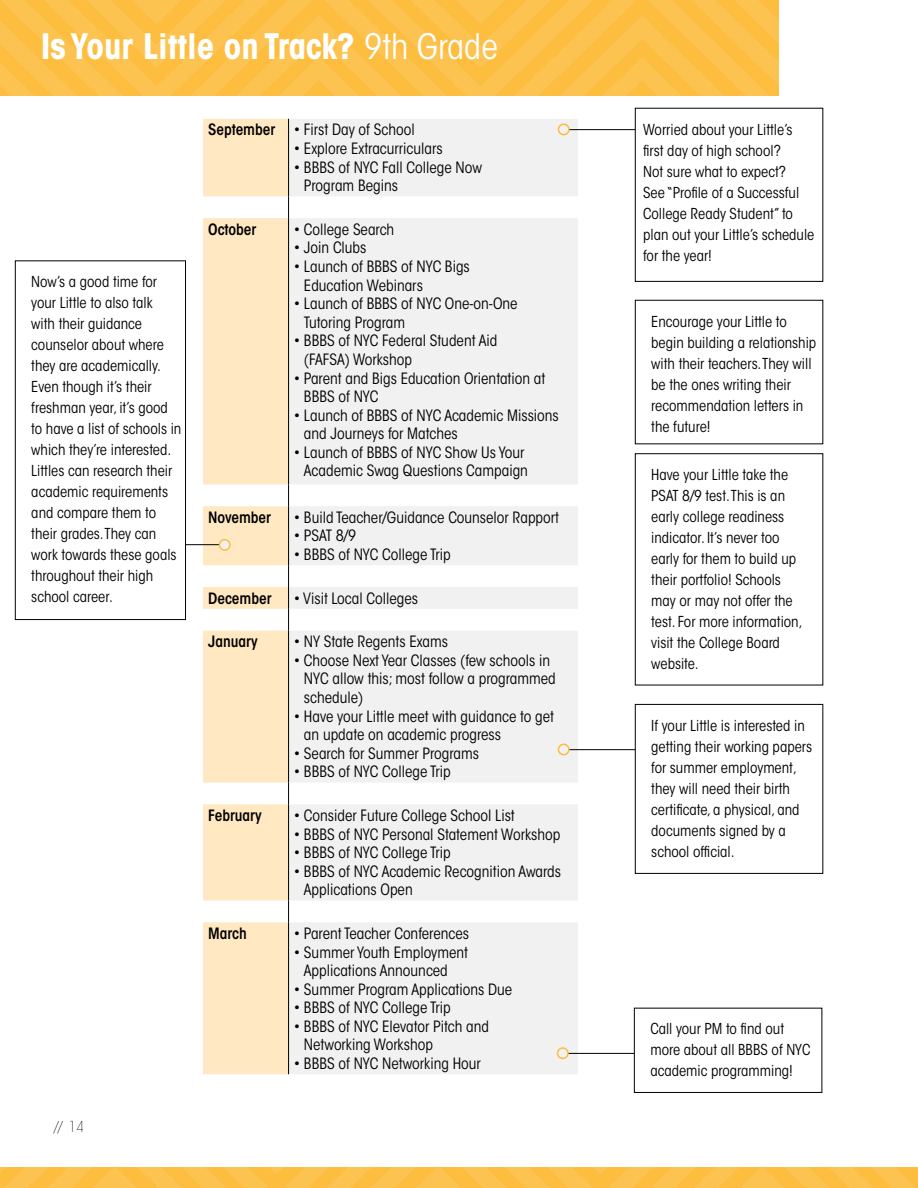
<style>
.page{position:relative;width:918px;height:1188px;background:#fff}
.page>*{position:absolute;margin:0;border:0;box-sizing:border-box;transform-origin:0 0}
.t1{font:700 condensed 34.8px "ITC Avant Garde Std";color:#fff}
.t2{font:condensed 15.45px/18.6px "ITC Avant Garde Std";color:#000}
.t3{font:600 condensed 15.45px "ITC Avant Garde Std";color:#000}
.t4{font:condensed 15px/21px "ITC Avant Garde Std";color:#000}
.t5{font:200 condensed 15px "ITC Avant Garde Std";color:#000}
.s1{font-weight:400}
.s2{font-weight:600}
</style>
<div class="page">
<img style="left:0;top:1167px;width:918px;height:21px">
<img style="left:0;top:0;width:778px;height:96px">
<svg style="left:203px;top:119px;width:85px;height:955px;background:#feebca"></svg>
<svg style="left:289px;top:119px;width:289px;height:955px;fill:#f1f1f2"></svg>
<hr style="left:288px;top:119px;width:1px;height:77px;background:#000">
<svg style="left:288px;top:196px;width:1px;height:22px"></svg>
<svg style="left:288px;top:484px;width:1px;height:22px"></svg>
<svg style="left:288px;top:783px;width:1px;height:21px"></svg>
<svg style="left:288px;top:901px;width:1px;height:21px"></svg>
<hr style="left:288px;top:218px;width:1px;height:266px;background:#000">
<hr style="left:288px;top:506px;width:1px;height:59px;background:#000">
<svg style="left:288px;top:565px;width:1px;height:66px"></svg>
<hr style="left:288px;top:631px;width:1px;height:152px;background:#000">
<hr style="left:288px;top:804px;width:1px;height:97px;background:#000">
<hr style="left:288px;top:922px;width:1px;height:152px;background:#000">
<div style="left:635px;top:108px;width:188px;height:174px;border:1px solid #000"></div>
<div style="left:15px;top:261px;width:171px;height:359px;border:1px solid #000"></div>
<div style="left:635px;top:704px;width:188px;height:170px;border:1px solid #000"></div>
<div style="left:634px;top:1008px;width:188px;height:85px;border:1px solid #000"></div>
<hr style="left:567px;top:129px;width:68px;height:1px;background:#000">
<hr style="left:567px;top:749px;width:68px;height:1px;background:#000">
<hr style="left:566px;top:1053px;width:68px;height:1px;background:#000">
<hr style="left:186px;top:544px;width:36px;height:1px;background:#000">
<div style="left:558px;top:124px;width:11px;height:11px;background:#f1f1f2;border-radius:50%"></div>
<div style="left:558px;top:123px;width:12px;height:12px;border:2px solid #fdbd3f;border-radius:50%"></div>
<div style="left:558px;top:744px;width:11px;height:11px;background:#f1f1f2;border-radius:50%"></div>
<div style="left:558px;top:744px;width:12px;height:11px;border:2px solid #fdbd3f;border-radius:50%"></div>
<div style="left:558px;top:1048px;width:10px;height:10px;background:#f1f1f2;border-radius:50%"></div>
<div style="left:557px;top:1047px;width:12px;height:12px;border:2px solid #fdbd3f;border-radius:50%"></div>
<div style="left:220px;top:540px;width:10px;height:10px;background:#f1f1f2;border-radius:50%"></div>
<div style="left:219px;top:539px;width:12px;height:12px;border:2px solid #fdbd3f;border-radius:50%"></div>
<h1 class="t1" style="left:41px;top:24px;width:459px">Is Your Little on Track? <span class="s1">9th Grade</span></h1>
<p class="t4" style="left:31px;top:271px;width:152px">Now’s a good time for your Little to also talk<br>with their guidance counselor about where they are academically.<br>Even though it’s their freshman year, it’s good to have a list of schools in which they’re interested.<br>Littles can research their academic requirements and compare them to their grades. They can work towards these goals throughout their high school career.</p>
<p class="t5" style="left:54px;top:1118px;width:31px">// 14</p>
<p class="t2" style="left:208px;top:121px;width:208px"><span class="s2">September</span> • First Day of School</p>
<p class="t2" style="left:294px;top:139px;width:151px">• Explore Extracurriculars</p>
<p class="t2" style="left:304px;top:158px;width:180px;text-indent:-10px">• BBBS of NYC Fall College Now<br>Program Begins</p>
<p class="t3" style="left:208px;top:220px;width:50px">October</p>
<p class="t2" style="left:294px;top:220px;width:102px">• College Search</p>
<p class="t2" style="left:294px;top:239px;width:74px">• Join Clubs</p>
<p class="t2" style="left:304px;top:257px;width:167px;text-indent:-10px">• Launch of BBBS of NYC Bigs<br>Education Webinars</p>
<p class="t2" style="left:304px;top:294px;width:215px;text-indent:-10px">• Launch of BBBS of NYC One-on-One<br>Tutoring Program</p>
<p class="t2" style="left:304px;top:332px;width:195px;text-indent:-10px">• BBBS of NYC Federal Student Aid (FAFSA) Workshop</p>
<p class="t2" style="left:304px;top:369px;width:243px;text-indent:-10px">• Parent and Bigs Education Orientation at<br>BBBS of NYC</p>
<p class="t2" style="left:304px;top:406px;width:256px;text-indent:-10px">• Launch of BBBS of NYC Academic Missions and Journeys for Matches</p>
<p class="t2" style="left:294px;top:443px;width:236px;text-align:right">• Launch of BBBS of NYC Show Us Your<br>Academic Swag Questions Campaign</p>
<p class="t3" style="left:208px;top:508px;width:64px">November</p>
<p class="t2" style="left:294px;top:508px;width:267px">• Build Teacher/Guidance Counselor Rapport</p>
<p class="t2" style="left:294px;top:527px;width:64px">• PSAT 8/9</p>
<p class="t2" style="left:294px;top:545px;width:158px">• BBBS of NYC College Trip</p>
<p class="t3" style="left:208px;top:588px;width:65px">December</p>
<p class="t2" style="left:294px;top:589px;width:126px">• Visit Local Colleges</p>
<p class="t3" style="left:208px;top:632px;width:51px">January</p>
<p class="t2" style="left:294px;top:632px;width:156px">• NY State Regents Exams</p>
<p class="t2" style="left:304px;top:651px;width:253px;text-indent:-10px">• Choose Next Year Classes (few schools in<br>NYC allow this; most follow a programmed schedule)</p>
<p class="t2" style="left:304px;top:707px;width:252px;text-indent:-10px">• Have your Little meet with guidance to get an update on academic progress</p>
<p class="t2" style="left:294px;top:744px;width:187px">• Search for Summer Programs</p>
<p class="t2" style="left:294px;top:763px;width:158px">• BBBS of NYC College Trip</p>
<p class="t3" style="left:208px;top:806px;width:55px">February</p>
<p class="t2" style="left:294px;top:806px;width:223px">• Consider Future College School List</p>
<p class="t2" style="left:294px;top:825px;width:268px">• BBBS of NYC Personal Statement Workshop</p>
<p class="t2" style="left:294px;top:843px;width:158px">• BBBS of NYC College Trip</p>
<p class="t2" style="left:304px;top:862px;width:259px;text-indent:-10px">• BBBS of NYC Academic Recognition Awards<br>Applications Open</p>
<p class="t3" style="left:208px;top:924px;width:40px">March</p>
<p class="t2" style="left:294px;top:924px;width:177px">• Parent Teacher Conferences</p>
<p class="t2" style="left:304px;top:943px;width:166px;text-indent:-10px">• Summer Youth Employment<br>Applications Announced</p>
<p class="t2" style="left:294px;top:980px;width:220px">• Summer Program Applications Due</p>
<p class="t2" style="left:294px;top:998px;width:158px">• BBBS of NYC College Trip</p>
<p class="t2" style="left:304px;top:1017px;width:187px;text-indent:-10px">• BBBS of NYC Elevator Pitch and<br>Networking Workshop</p>
<p class="t2" style="left:294px;top:1054px;width:189px">• BBBS of NYC Networking Hour</p>
<p class="t4" style="left:643px;top:119px;width:173px">Worried about your Little’s first day of high school?<br>Not sure what to expect?<br>See “Profile of a Successful<br>College Ready Student” to plan out your Little’s schedule for the year!</p>
<p class="t4" style="left:651px;top:311px;width:166px">Encourage your Little to begin building a relationship with their teachers. They will be the ones writing their recommendation letters in the future!</p>
<p class="t4" style="left:651px;top:464px;width:153px">Have your Little take the<br>PSAT 8/9 test. This is an early college readiness indicator. It’s never too early for them to build up their portfolio! Schools may or may not offer the test. For more information, visit the College Board website.</p>
<p class="t4" style="left:651px;top:715px;width:162px">If your Little is interested in getting their working papers for summer employment, they will need their birth certificate, a physical, and documents signed by a school official.</p>
<p class="t4" style="left:650px;top:1019px;width:161px">Call your PM to find out more about all BBBS of NYC academic programming!</p>
</div>
